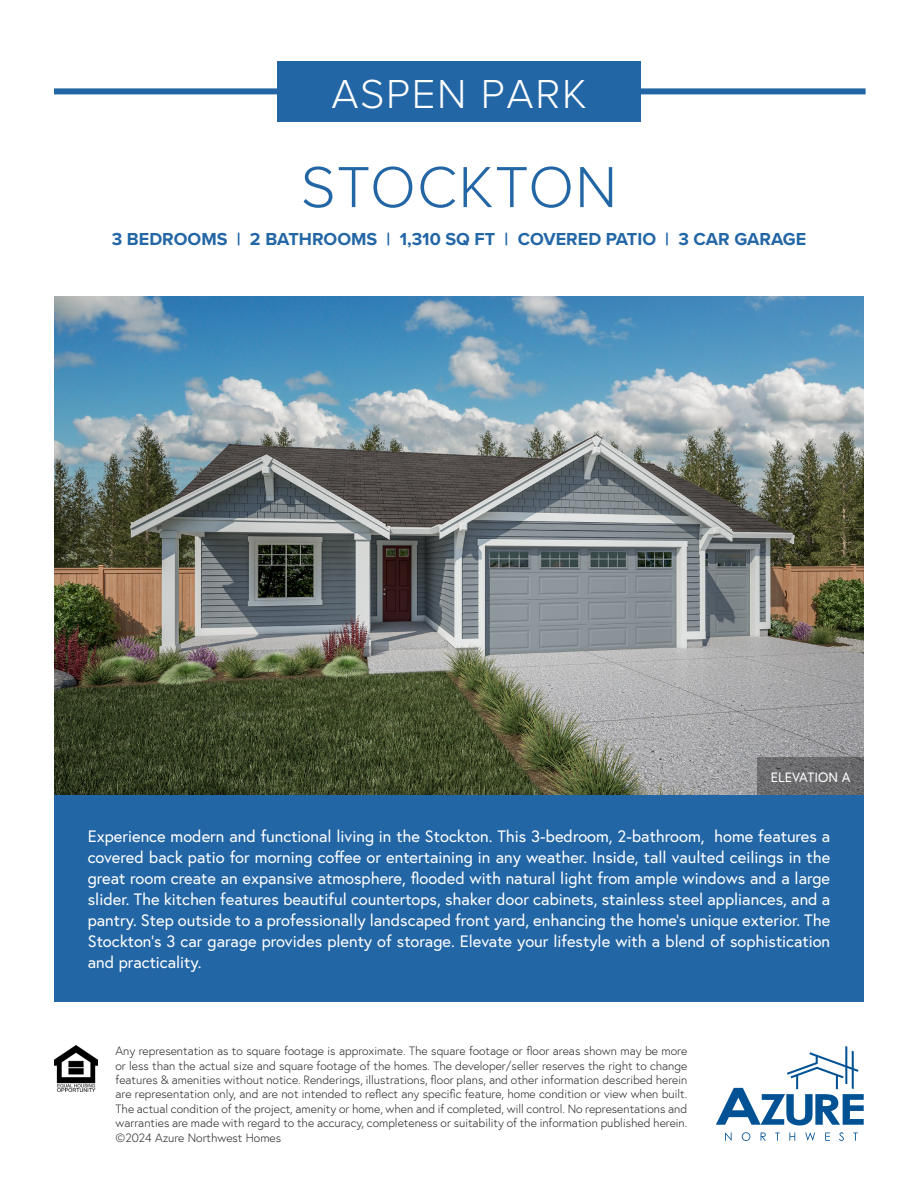
<style>
.page{position:relative;width:918px;height:1188px;background:#fff}
.page>*{position:absolute;margin:0;border:0;box-sizing:border-box;transform-origin:0 0}
.t1{font:300 60px "Proxima Nova";letter-spacing:.02em;color:#2366a5}
.t2{font:300 42px "Proxima Nova";letter-spacing:.04em;color:#fff}
.t3{font:700 18px "Proxima Nova";color:#2366a5}
.t4{font:16.5px/21px "Europa";color:#fff;text-align:justify}
.t5{font:13.5px "Europa";color:#fff}
.t6{font:300 12px/14.4px "Europa";color:#231f20;text-align:justify}
</style>
<div class="page">
<div style="left:54px;top:88px;width:812px;height:6px;background:#2366a5"></div>
<div style="left:277px;top:61px;width:364px;height:61px;background:#2366a5"></div>
<img style="left:54px;top:1046px;width:43px;height:46px">
<svg style="left:716px;top:1046px;width:148px;height:79px"></svg>
<svg style="left:725px;top:1133px;width:7px;height:8px"></svg>
<svg style="left:742px;top:1132px;width:8px;height:9px"></svg>
<svg style="left:761px;top:1133px;width:5px;height:8px"></svg>
<svg style="left:775px;top:1133px;width:5px;height:8px"></svg>
<svg style="left:789px;top:1133px;width:6px;height:8px"></svg>
<svg style="left:805px;top:1133px;width:10px;height:8px"></svg>
<svg style="left:825px;top:1133px;width:5px;height:8px"></svg>
<svg style="left:839px;top:1132px;width:5px;height:9px"></svg>
<svg style="left:853px;top:1133px;width:5px;height:8px"></svg>
<img style="left:54px;top:296px;width:810px;height:499px">
<div style="left:54px;top:795px;width:810px;height:207px;background:#2366a5"></div>
<svg style="left:757px;top:758px;width:107px;height:37px;background:#6b6a6d"></svg>
<p class="t2" style="left:331px;top:63px;width:257px">ASPEN PARK</p>
<p class="t1" style="left:301px;top:142px;width:318px">STOCKTON</p>
<p class="t3" style="left:112px;top:225px;width:696px">3 BEDROOMS | 2 BATHROOMS | 1,310 SQ FT | COVERED PATIO | 3 CAR GARAGE</p>
<p class="t5" style="left:771px;top:768px;width:81px">ELEVATION A</p>
<p class="t4" style="left:88px;top:825px;width:744px">Experience modern and functional living in the Stockton. This 3-bedroom, 2-bathroom, home features a covered back patio for morning coffee or entertaining in any weather. Inside, tall vaulted ceilings in the great room create an expansive atmosphere, flooded with natural light from ample windows and a large slider. The kitchen features beautiful countertops, shaker door cabinets, stainless steel appliances, and a pantry. Step outside to a professionally landscaped front yard, enhancing the home’s unique exterior. The Stockton’s 3 car garage provides plenty of storage. Elevate your lifestyle with a blend of sophistication and practicality.</p>
<p class="t6" style="left:116px;top:1044px;width:573px">Any representation as to square footage is approximate. The square footage or floor areas shown may be more or less than the actual size and square footage of the homes. The developer/seller reserves the right to change features &amp; amenities without notice. Renderings, illustrations, floor plans, and other information described herein are representation only, and are not intended to reflect any specific feature, home condition or view when built.<br>The actual condition of the project, amenity or home, when and if completed, will control. No representations and warranties are made with regard to the accuracy, completeness or suitability of the information published herein.</p>
<p class="t6" style="left:116px;top:1130px;width:167px">©2024 Azure Northwest Homes</p>
</div>
